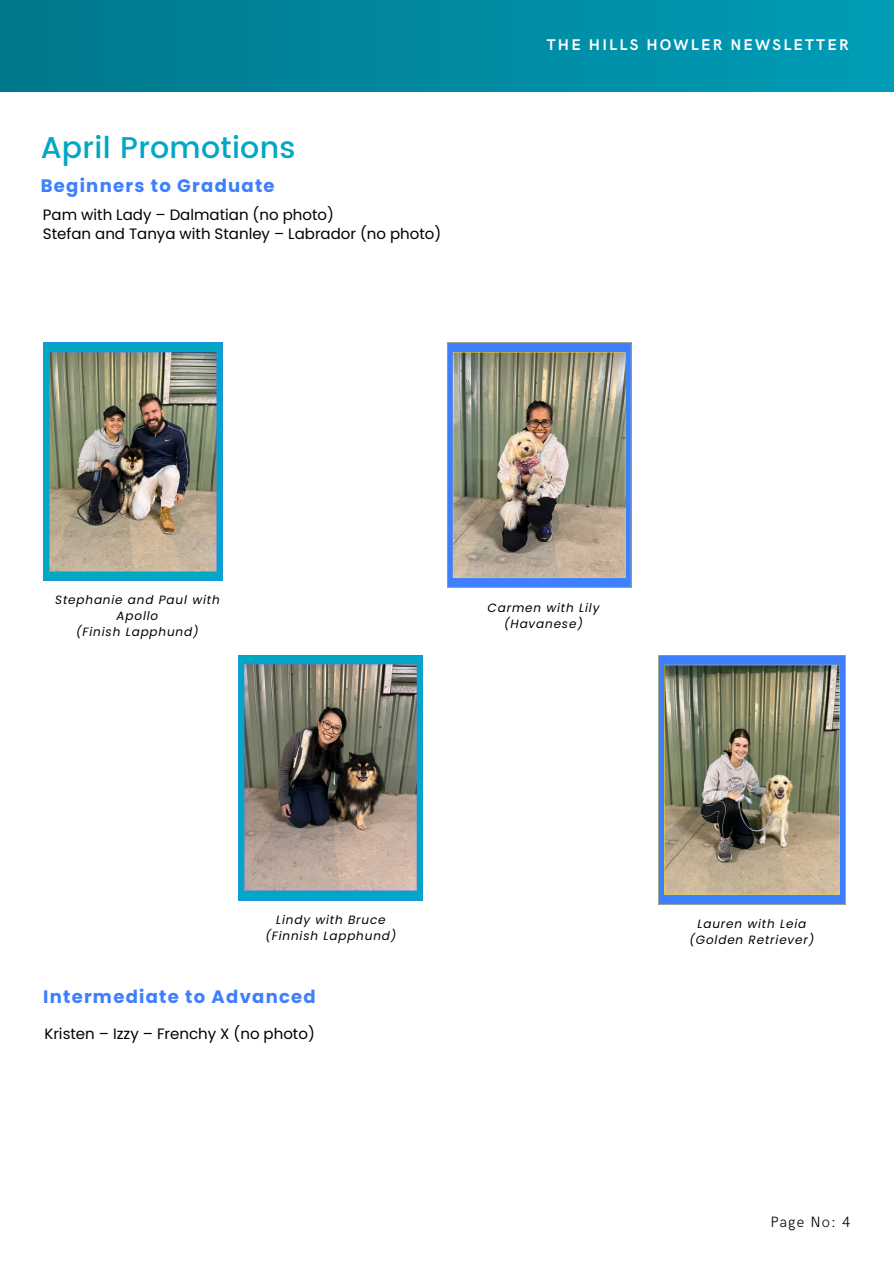
<style>
.page{position:relative;width:894px;height:1264px;background:#fff}
.page>*{position:absolute;margin:0;border:0;box-sizing:border-box;transform-origin:0 0}
.t1{font:500 30px "Poppins";letter-spacing:.01em;color:#01a7c4}
.t2{font:700 18px "Poppins";letter-spacing:.07em;color:#3d7fff}
.t3{font:700 15.45px "HK Grotesk";letter-spacing:.14em;color:#fff}
.t4{font:15px/19.2px "Poppins";color:#000}
.t5{font:300 15px "HK Grotesk";letter-spacing:.07em;color:#000}
.t6{font:italic 12px/16px "Poppins";letter-spacing:.07em;color:#000;text-align:center}
</style>
<div class="page">
<div style="left:0;top:0;width:893px;height:92px;background:linear-gradient(to right,#01778b,#009cb7)"></div>
<img style="left:447px;top:342px;width:184px;height:246px">
<img style="left:43px;top:342px;width:179px;height:239px">
<img style="left:238px;top:655px;width:185px;height:245px">
<img style="left:658px;top:655px;width:187px;height:249px">
<p class="t1" style="left:41px;top:130px;width:256px">April Promotions</p>
<h1 class="t2" style="left:41px;top:173px;width:235px">Beginners to Graduate</h1>
<p class="t4" style="left:43px;top:205px;width:400px">Pam with Lady – Dalmatian (no photo)<br>Stefan and Tanya with Stanley – Labrador (no photo)</p>
<p class="t3" style="left:546px;top:36px;width:303px">THE HILLS HOWLER NEWSLETTER</p>
<p class="t6" style="left:55px;top:592px;width:166px">Stephanie and Paul with<br>Apollo</p>
<p class="t6" style="left:76px;top:624px;width:124px">(Finish Lapphund)</p>
<h4 class="t6" style="left:487px;top:600px;width:113px">Carmen with Lily</h4>
<p class="t6" style="left:504px;top:616px;width:80px">(Havanese)</p>
<p class="t6" style="left:276px;top:911px;width:111px">Lindy with Bruce</p>
<p class="t6" style="left:265px;top:927px;width:132px">(Finnish Lapphund)</p>
<h3 class="t2" style="left:43px;top:984px;width:274px">Intermediate to Advanced</h3>
<p class="t4" style="left:44px;top:1024px;width:272px">Kristen – Izzy – Frenchy X (no photo)</p>
<p class="t6" style="left:697px;top:915px;width:110px">Lauren with Leia</p>
<h4 class="t6" style="left:689px;top:931px;width:126px">(Golden Retriever)</h4>
<p class="t5" style="left:770px;top:1213px;width:81px">Page No: 4</p>
</div>
